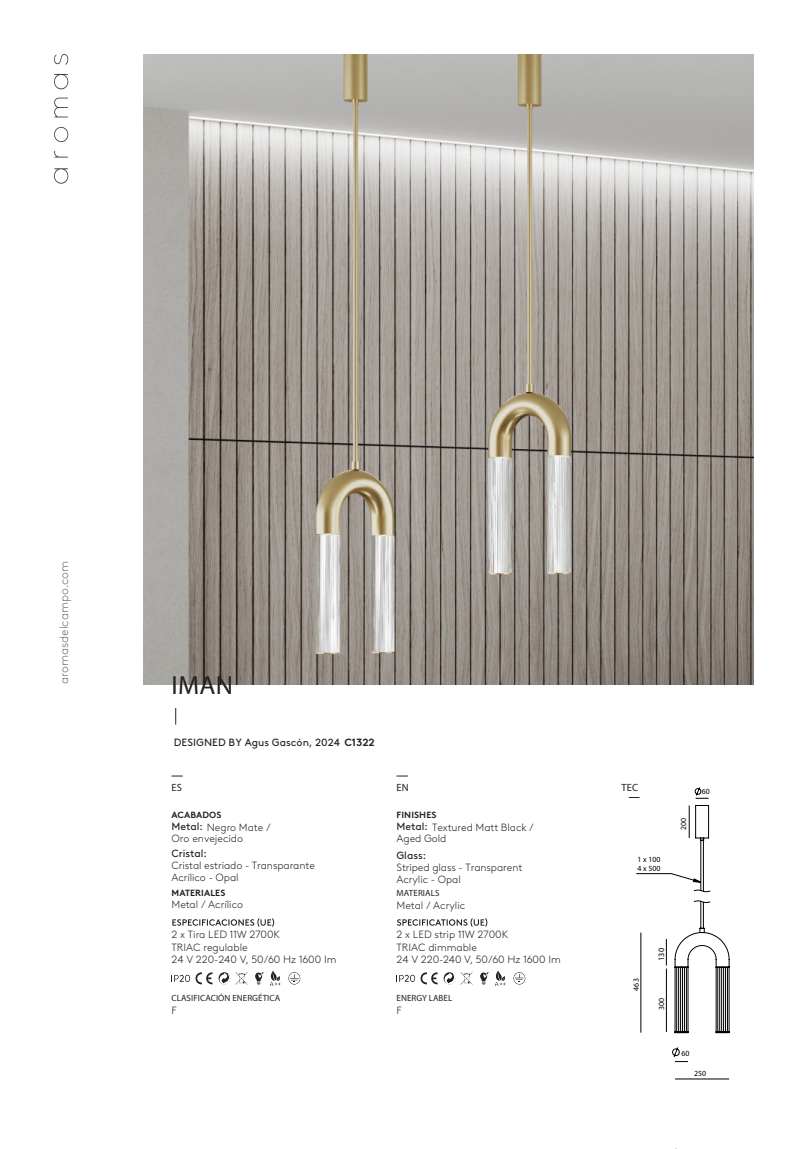
<style>
.page{position:relative;width:808px;height:1149px;background:#fff}
.page>*{position:absolute;margin:0;border:0;box-sizing:border-box;transform-origin:0 0}
.t1{font:500 26.25px "Brown LL";color:#222221}
.t2{font:300 12px "Brown LL";color:#6f6f6e}
.t3{font:300 10.5px/12.6px "Brown LL";color:#222221}
.t4{font:10.5px "Brown LL";letter-spacing:.005em;color:#222221}
.t5{font:700 10.5px "Brown LLTT";letter-spacing:.01em;color:#222221}
.t6{font:500 9px "Brown LL";letter-spacing:.01em;color:#222221}
.t7{font:700 9px "Brown LL";letter-spacing:.01em;color:#222221}
.t8{font:8.25px "Brown";color:#000}
.t9{font:7.8px/9.8px "Brown";color:#000}
.s1{font-weight:700}
.s2{font-weight:400}
</style>
<div class="page">
<svg style="left:54px;top:168px;width:14px;height:16px"></svg>
<svg style="left:54px;top:74px;width:14px;height:15px"></svg>
<svg style="left:54px;top:151px;width:14px;height:6px"></svg>
<svg style="left:54px;top:127px;width:14px;height:15px"></svg>
<svg style="left:54px;top:98px;width:14px;height:19px"></svg>
<svg style="left:54px;top:54px;width:14px;height:11px"></svg>
<img style="left:143px;top:54px;width:611px;height:630px">
<svg style="left:175px;top:708px;width:1px;height:16px"></svg>
<svg style="left:172px;top:918px;width:102px;height:8px"></svg>
<svg style="left:397px;top:918px;width:90px;height:8px"></svg>
<svg style="left:171px;top:775px;width:12px;height:1px"></svg>
<svg style="left:396px;top:775px;width:12px;height:1px"></svg>
<svg style="left:255px;top:972px;width:9px;height:12px"></svg>
<svg style="left:219px;top:972px;width:28px;height:12px"></svg>
<svg style="left:171px;top:972px;width:41px;height:12px"></svg>
<svg style="left:270px;top:970px;width:11px;height:15px"></svg>
<svg style="left:288px;top:972px;width:12px;height:12px"></svg>
<svg style="left:480px;top:972px;width:9px;height:12px"></svg>
<svg style="left:444px;top:972px;width:28px;height:12px"></svg>
<svg style="left:396px;top:972px;width:41px;height:12px"></svg>
<svg style="left:495px;top:970px;width:11px;height:15px"></svg>
<svg style="left:513px;top:972px;width:12px;height:12px"></svg>
<svg style="left:636px;top:805px;width:93px;height:227px"></svg>
<hr style="left:675px;top:1078px;width:54px;height:1px;background:#000">
<svg style="left:672px;top:1047px;width:8px;height:11px"></svg>
<svg style="left:695px;top:787px;width:13px;height:11px"></svg>
<hr style="left:689px;top:805px;width:1px;height:32px;background:#000">
<hr style="left:676px;top:966px;width:1px;height:65px;background:#000">
<hr style="left:678px;top:966px;width:1px;height:65px;background:#000">
<hr style="left:680px;top:966px;width:1px;height:65px;background:#000">
<hr style="left:682px;top:966px;width:1px;height:65px;background:#000">
<hr style="left:684px;top:966px;width:1px;height:65px;background:#000">
<hr style="left:686px;top:966px;width:1px;height:65px;background:#000">
<hr style="left:717px;top:966px;width:1px;height:65px;background:#000">
<hr style="left:719px;top:966px;width:1px;height:65px;background:#000">
<hr style="left:721px;top:966px;width:1px;height:65px;background:#000">
<hr style="left:723px;top:966px;width:1px;height:65px;background:#000">
<hr style="left:725px;top:966px;width:1px;height:65px;background:#000">
<hr style="left:727px;top:966px;width:1px;height:65px;background:#000">
<p class="t2" style="left:60px;top:684px;width:125px;rotate:-90deg">aromasdelcampo.com</p>
<h1 class="t1" style="left:172px;top:669px;width:63px">IMAN</h1>
<p class="t4" style="left:174px;top:738px;width:203px">DESIGNED BY Agus Gascón, 2024 <span class="s1">C1322</span></p>
<p class="t5" style="left:172px;top:781px;width:12px">ES</p>
<p class="t5" style="left:397px;top:781px;width:14px">EN</p>
<p class="t5" style="left:622px;top:781px;width:18px">TEC</p>
<p class="t7" style="left:172px;top:809px;width:51px">ACABADOS</p>
<p class="t3" style="left:171px;top:821px;width:101px"><span class="s2">Metal:</span> Negro Mate /</p>
<p class="t3" style="left:397px;top:821px;width:139px"><span class="s2">Metal:</span> Textured Matt Black /</p>
<p class="t3" style="left:171px;top:832px;width:73px">Oro envejecido</p>
<p class="t4" style="left:171px;top:849px;width:37px">Cristal:</p>
<p class="t3" style="left:171px;top:859px;width:145px">Cristal estriado - Transparante<br>Acrílico - Opal</p>
<p class="t7" style="left:397px;top:809px;width:41px">FINISHES</p>
<p class="t3" style="left:396px;top:832px;width:51px">Aged Gold</p>
<p class="t4" style="left:397px;top:851px;width:31px">Glass:</p>
<p class="t3" style="left:397px;top:861px;width:127px">Striped glass - Transparent<br>Acrylic - Opal</p>
<p class="t7" style="left:172px;top:887px;width:55px">MATERIALES</p>
<p class="t3" style="left:171px;top:899px;width:73px">Metal / Acrílico</p>
<p class="t3" style="left:171px;top:929px;width:167px">2 x Tira LED 11W 2700K<br>TRIAC regulable<br>24 V 220-240 V, 50/60 Hz 1600 Im</p>
<p class="t6" style="left:172px;top:992px;width:110px">CLASIFICACIÓN ENERGÉTICA</p>
<p class="t3" style="left:171px;top:1004px;width:7px">F</p>
<p class="t6" style="left:397px;top:887px;width:44px">MATERIALS</p>
<p class="t3" style="left:396px;top:899px;width:70px">Metal / Acrylic</p>
<p class="t3" style="left:396px;top:929px;width:166px">2 x LED strip 11W 2700K<br>TRIAC dimmable<br>24 V 220-240 V, 50/60 Hz 1600 Im</p>
<p class="t6" style="left:397px;top:992px;width:57px">ENERGY LABEL</p>
<p class="t3" style="left:396px;top:1004px;width:7px">F</p>
<p class="t9" style="left:637px;top:853px;width:25px">1 x 100<br>4 x 500</p>
<p class="t9" style="left:631px;top:990px;width:14px;rotate:-90deg">463</p>
<p class="t8" style="left:656px;top:960px;width:14px;rotate:-90deg">130</p>
<p class="t9" style="left:657px;top:1009px;width:14px;rotate:-90deg">300</p>
<p class="t9" style="left:678px;top:830px;width:14px;rotate:-90deg">200</p>
<p class="t9" style="left:702px;top:786px;width:10px">60</p>
<p class="t9" style="left:681px;top:1047px;width:10px">60</p>
<p class="t9" style="left:694px;top:1068px;width:14px">250</p>
</div>
